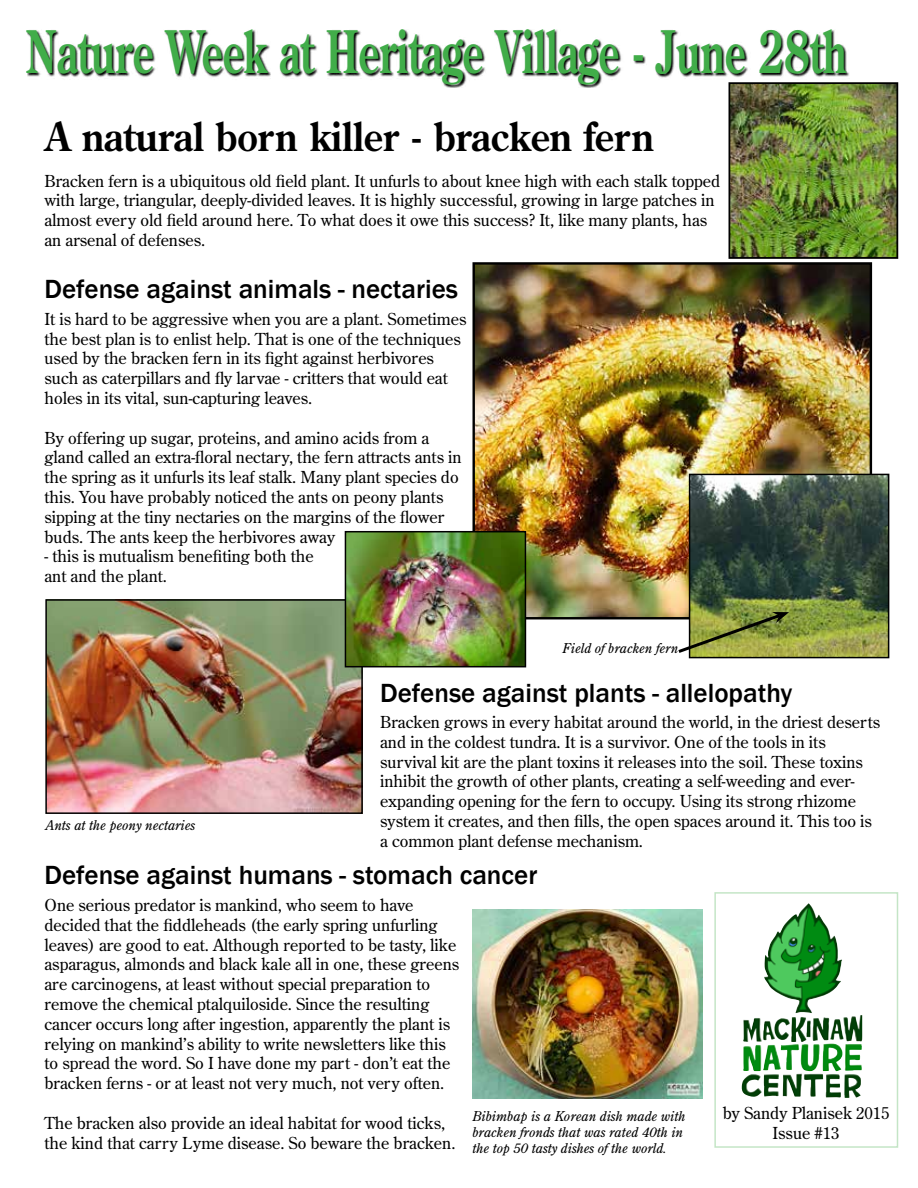
<style>
.page{position:relative;width:918px;height:1188px;background:#fff}
.page>*{position:absolute;margin:0;border:0;box-sizing:border-box;transform-origin:0 0}
.t1{font:700 58.5px "Century Old Style Std";color:#41ad49;scale:.67 1}
.t2{font:700 39.6px "Century Old Style Std";color:#000;scale:.91 1}
.t3{font:500 27px "Franklin Gothic";color:#000}
.t4{font:16.5px/19.8px "Century Old Style Std";color:#000}
.t5{font:italic 13.5px/16.2px "Century Old Style Std";color:#000}
</style>
<div class="page">
<svg style="left:714px;top:892px;width:184px;height:256px"></svg>
<img style="left:764px;top:903px;width:98px;height:139px">
<img style="left:475px;top:265px;width:394px;height:351px">
<div style="left:472px;top:262px;width:400px;height:357px;border:2px solid #000"></div>
<img style="left:692px;top:477px;width:194px;height:178px">
<div style="left:689px;top:474px;width:200px;height:184px;border:2px solid #000"></div>
<svg style="left:675px;top:612px;width:114px;height:43px;background:#959c4f"></svg>
<img style="left:472px;top:909px;width:231px;height:190px">
<img style="left:48px;top:602px;width:312px;height:209px">
<div style="left:45px;top:599px;width:318px;height:215px;border:2px solid #000"></div>
<img style="left:732px;top:85px;width:163px;height:171px">
<div style="left:729px;top:82px;width:169px;height:177px;border:2px solid #000"></div>
<img style="left:348px;top:534px;width:175px;height:130px">
<div style="left:345px;top:531px;width:181px;height:136px;border:2px solid #000"></div>
<svg style="left:27px;top:29px;width:823px;height:59px"></svg>
<h1 class="t1" style="left:26px;top:13px;width:1227px">Nature Week at Heritage Village - June 28th</h1>
<h2 class="t2" style="left:45px;top:110px;width:670px">A natural born killer - bracken fern</h2>
<p class="t4" style="left:44px;top:170px;width:677px">Bracken fern is a ubiquitous old field plant. It unfurls to about knee high with each stalk topped with large, triangular, deeply-divided leaves. It is highly successful, growing in large patches in almost every old field around here. To what does it owe this success? It, like many plants, has an arsenal of defenses.</p>
<h3 class="t3" style="left:44px;top:272px;width:415px">Defense against animals - nectaries</h3>
<p class="t4" style="left:44px;top:309px;width:424px">It is hard to be aggressive when you are a plant. Sometimes the best plan is to enlist help. That is one of the techniques used by the bracken fern in its fight against herbivores such as caterpillars and fly larvae - critters that would eat holes in its vital, sun-capturing leaves.</p>
<p class="t4" style="left:44px;top:427px;width:419px">By offering up sugar, proteins, and amino acids from a gland called an extra-floral nectary, the fern attracts ants in the spring as it unfurls its leaf stalk. Many plant species do this. You have probably noticed the ants on peony plants sipping at the tiny nectaries on the margins of the flower buds. The ants keep the herbivores away</p>
<p class="t4" style="left:44px;top:546px;width:271px">- this is mutualism benefiting both the ant and the plant.</p>
<p class="t5" style="left:563px;top:640px;width:117px">Field of bracken fern</p>
<h3 class="t3" style="left:380px;top:676px;width:414px">Defense against plants - allelopathy</h3>
<p class="t4" style="left:380px;top:712px;width:502px">Bracken grows in every habitat around the world, in the driest deserts and in the coldest tundra. It is a survivor. One of the tools in its survival kit are the plant toxins it releases into the soil. These toxins inhibit the growth of other plants, creating a self-weeding and ever&shy;expanding opening for the fern to occupy. Using its strong rhizome system it creates, and then fills, the open spaces around it. This too is a common plant defense mechanism.</p>
<p class="t5" style="left:45px;top:817px;width:152px">Ants at the peony nectaries</p>
<h3 class="t3" style="left:44px;top:859px;width:494px">Defense against humans - stomach cancer</h3>
<p class="t4" style="left:44px;top:895px;width:416px">One serious predator is mankind, who seem to have decided that the fiddleheads (the early spring unfurling leaves) are good to eat. Although reported to be tasty, like asparagus, almonds and black kale all in one, these greens are carcinogens, at least without special preparation to remove the chemical ptalquiloside. Since the resulting cancer occurs long after ingestion, apparently the plant is relying on mankind’s ability to write newsletters like this to spread the word. So I have done my part - don’t eat the bracken ferns - or at least not very much, not very often.</p>
<p class="t4" style="left:44px;top:1113px;width:412px">The bracken also provide an ideal habitat for wood ticks, the kind that carry Lyme disease. So beware the bracken.</p>
<p class="t4" style="left:723px;top:1103px;width:168px;text-align:center">by Sandy Planisek 2015<br>Issue #13</p>
<p class="t5" style="left:472px;top:1108px;width:215px">Bibimbap is a Korean dish made with bracken fronds that was rated 40th in the top 50 tasty dishes of the world.</p>
</div>
